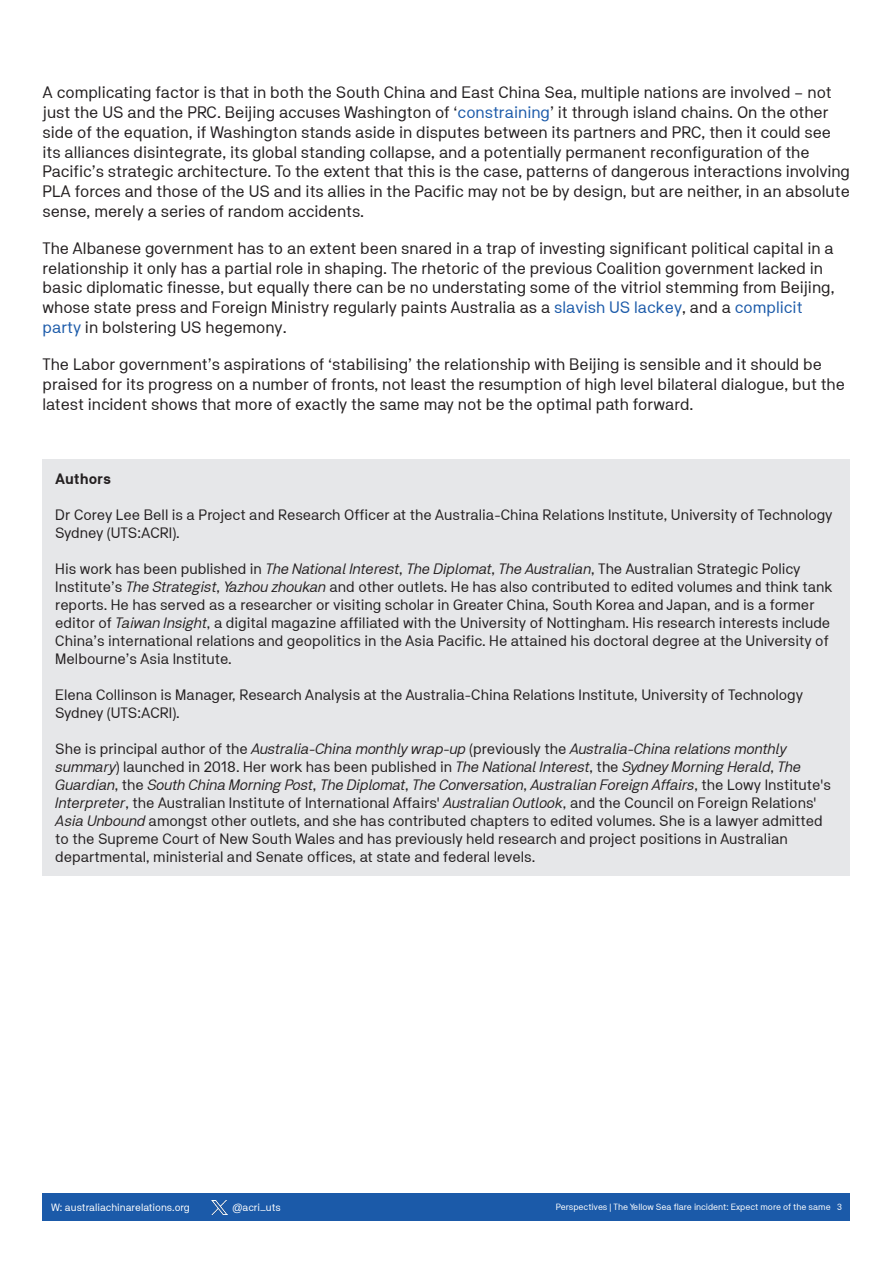
<style>
.page{position:relative;width:893px;height:1263px;background:#fff}
.page>*{position:absolute;margin:0;border:0;box-sizing:border-box;transform-origin:0 0}
.Body_Copy{font:16.5px/19.8px "NB Akademie Std";color:#231f20}
.Body_Copy-2{font:15px/18px "NB Akademie Std";color:#231f20}
.Body_Copy-3{font:700 15px "NB Akademie Std";color:#231f20}
.t1{font:10.5px "NB Akademie Std";color:#fff}
.t2{font:9px "NB Akademie Std";color:#fff}
.s1{color:#1b5aa9}
.s2{font-style:italic}
</style>
<div class="page">
<div style="left:43px;top:1193px;width:807px;height:27px;background:#1b5aa9"></div>
<img style="left:212px;top:1200px;width:15px;height:15px">
<div style="left:43px;top:459px;width:807px;height:416px;background:#e6e7e9"></div>
<p class="Body_Copy" style="left:43px;top:82px;width:809px">A complicating factor is that in both the South China and East China Sea, multiple nations are involved – not just the US and the PRC. Beijing accuses Washington of ‘<span class="s1">constraining</span>’ it through island chains. On the other side of the equation, if Washington stands aside in disputes between its partners and PRC, then it could see its alliances disintegrate, its global standing collapse, and a potentially permanent reconfiguration of the Pacific’s strategic architecture. To the extent that this is the case, patterns of dangerous interactions involving PLA forces and those of the US and its allies in the Pacific may not be by design, but are neither, in an absolute sense, merely a series of random accidents.</p>
<p class="Body_Copy" style="left:43px;top:238px;width:794px">The Albanese government has to an extent been snared in a trap of investing significant political capital in a relationship it only has a partial role in shaping. The rhetoric of the previous Coalition government lacked in basic diplomatic finesse, but equally there can be no understating some of the vitriol stemming from Beijing, whose state press and Foreign Ministry regularly paints Australia as a <span class="s1">slavish US lackey</span>, and a <span class="s1">complicit party</span> in bolstering US hegemony.</p>
<p class="Body_Copy" style="left:43px;top:354px;width:804px">The Labor government’s aspirations of ‘stabilising’ the relationship with Beijing is sensible and it should be praised for its progress on a number of fronts, not least the resumption of high level bilateral dialogue, but the latest incident shows that more of exactly the same may not be the optimal path forward.</p>
<p class="Body_Copy-3" style="left:55px;top:470px;width:57px">Authors</p>
<p class="Body_Copy-2" style="left:55px;top:506px;width:779px">Dr Corey Lee Bell is a Project and Research Officer at the Australia-China Relations Institute, University of Technology<br>Sydney (UTS:ACRI).</p>
<p class="Body_Copy-2" style="left:55px;top:560px;width:779px">His work has been published in <span class="s2">The National Interest</span>, <span class="s2">The Diplomat</span>, <span class="s2">The Australian</span>, The Australian Strategic Policy Institute’s <span class="s2">The Strategist</span>, <span class="s2">Yazhou zhoukan</span> and other outlets. He has also contributed to edited volumes and think tank reports. He has served as a researcher or visiting scholar in Greater China, South Korea and Japan, and is a former editor of <span class="s2">Taiwan Insight</span>, a digital magazine affiliated with the University of Nottingham. His research interests include China’s international relations and geopolitics in the Asia Pacific. He attained his doctoral degree at the University of Melbourne’s Asia Institute.</p>
<p class="Body_Copy-2" style="left:55px;top:686px;width:749px">Elena Collinson is Manager, Research Analysis at the Australia-China Relations Institute, University of Technology<br>Sydney (UTS:ACRI).</p>
<p class="Body_Copy-2" style="left:55px;top:740px;width:777px">She is principal author of the <span class="s2">Australia-China monthly wrap-up</span> (previously the <span class="s2">Australia-China relations monthly summary</span>) launched in 2018. Her work has been published in <span class="s2">The National Interest</span>, the <span class="s2">Sydney Morning Herald</span>, <span class="s2">The Guardian</span>, the <span class="s2">South China Morning Post</span>, <span class="s2">The Diplomat</span>, <span class="s2">The Conversation</span>, <span class="s2">Australian Foreign Affairs</span>, the Lowy Institute's <span class="s2">Interpreter</span>, the Australian Institute of International Affairs' <span class="s2">Australian Outlook</span>, and the Council on Foreign Relations' <span class="s2">Asia Unbound</span> amongst other outlets, and she has contributed chapters to edited volumes. She is a lawyer admitted to the Supreme Court of New South Wales and has previously held research and project positions in Australian departmental, ministerial and Senate offices, at state and federal levels.</p>
<p class="t1" style="left:51px;top:1201px;width:140px">W: australiachinarelations.org</p>
<p class="t1" style="left:233px;top:1201px;width:50px">@acri_uts</p>
<p class="t2" style="left:556px;top:1202px;width:288px">Perspectives | The Yellow Sea flare incident: Expect more of the same 3</p>
</div>
